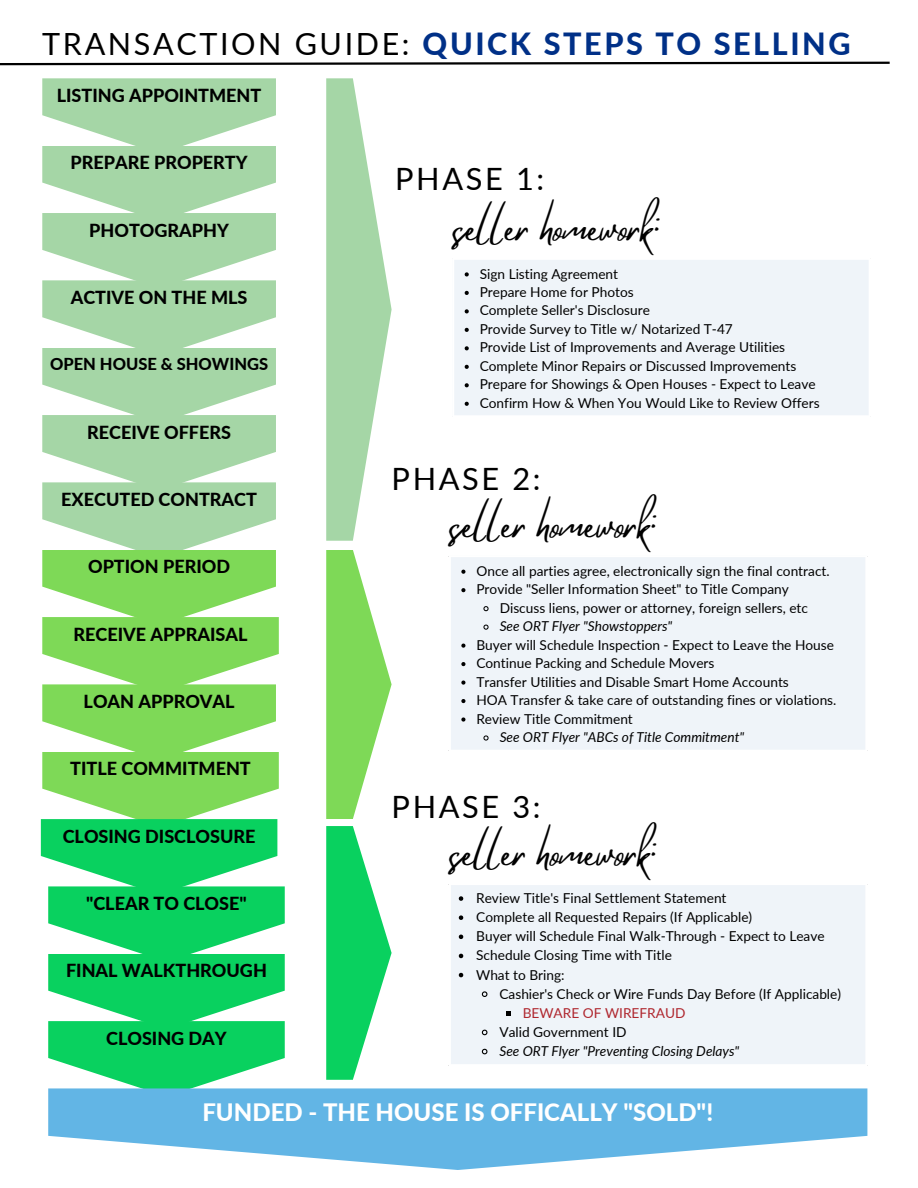
<style>
.page{position:relative;width:918px;height:1188px;background:#fff}
.page>*{position:absolute;margin:0;border:0;box-sizing:border-box;transform-origin:0 0}
.t1{font:38.7px "Mistrully";color:#000}
.t2{font:30.75px "Lato";letter-spacing:.085em;color:#000}
.t3{font:800 30.6px "Lato";letter-spacing:.085em;color:#003087}
.t4{font:800 24px "Lato";color:#fff}
.t5{font:800 18px "Lato";color:#000}
.t6{font:800 16.5px "Lato";color:#000}
.t7{font:13.65px "Lato";color:#000}
.t8{font:italic 13.65px "Lato";color:#000}
.t9{font:13.65px "Lato";color:#af272f}
.s1{font-weight:400;color:#000}
</style>
<div class="page">
<svg style="left:0;top:61px;width:890px;height:5px"></svg>
<svg style="left:41px;top:78px;width:244px;height:1010px"></svg>
<svg style="left:48px;top:1088px;width:819px;height:82px;fill:#62b5e5"></svg>
<svg style="left:326px;top:78px;width:66px;height:463px"></svg>
<div style="left:453px;top:259px;width:417px;height:158px;background:#eff4f9"></div>
<svg style="left:465px;top:272px;width:4px;height:4px"></svg>
<svg style="left:465px;top:291px;width:4px;height:4px"></svg>
<svg style="left:465px;top:309px;width:4px;height:4px"></svg>
<svg style="left:465px;top:328px;width:4px;height:4px"></svg>
<svg style="left:465px;top:346px;width:4px;height:4px"></svg>
<svg style="left:465px;top:365px;width:4px;height:4px"></svg>
<svg style="left:465px;top:383px;width:4px;height:4px"></svg>
<svg style="left:465px;top:402px;width:4px;height:4px"></svg>
<hr style="left:452px;top:260px;width:2px;height:155px;background:#fff">
<hr style="left:869px;top:260px;width:2px;height:155px;background:#fff">
<hr style="left:452px;top:258px;width:419px;height:2px;background:#fff">
<hr style="left:452px;top:415px;width:419px;height:2px;background:#fff">
<svg style="left:326px;top:550px;width:66px;height:269px"></svg>
<div style="left:450px;top:556px;width:417px;height:195px;background:#eff4f9"></div>
<svg style="left:461px;top:570px;width:4px;height:4px"></svg>
<svg style="left:461px;top:588px;width:4px;height:4px"></svg>
<svg style="left:483px;top:606px;width:6px;height:6px"></svg>
<svg style="left:483px;top:624px;width:6px;height:6px"></svg>
<svg style="left:461px;top:644px;width:4px;height:4px"></svg>
<svg style="left:461px;top:662px;width:4px;height:4px"></svg>
<svg style="left:461px;top:681px;width:4px;height:4px"></svg>
<svg style="left:461px;top:699px;width:4px;height:4px"></svg>
<svg style="left:461px;top:717px;width:4px;height:5px"></svg>
<svg style="left:483px;top:735px;width:6px;height:6px"></svg>
<hr style="left:449px;top:557px;width:2px;height:193px;background:#fff">
<hr style="left:865px;top:557px;width:2px;height:193px;background:#fff">
<hr style="left:449px;top:555px;width:418px;height:2px;background:#fff">
<hr style="left:449px;top:750px;width:418px;height:2px;background:#fff">
<svg style="left:326px;top:826px;width:66px;height:254px"></svg>
<div style="left:450px;top:884px;width:417px;height:181px;background:#eff4f9"></div>
<svg style="left:459px;top:896px;width:4px;height:5px"></svg>
<svg style="left:459px;top:915px;width:4px;height:5px"></svg>
<svg style="left:459px;top:935px;width:4px;height:4px"></svg>
<svg style="left:459px;top:954px;width:4px;height:4px"></svg>
<svg style="left:459px;top:973px;width:4px;height:4px"></svg>
<svg style="left:481px;top:991px;width:7px;height:6px"></svg>
<svg style="left:506px;top:1011px;width:5px;height:5px"></svg>
<svg style="left:481px;top:1029px;width:7px;height:7px"></svg>
<svg style="left:481px;top:1048px;width:7px;height:7px"></svg>
<hr style="left:449px;top:885px;width:2px;height:179px;background:#fff">
<hr style="left:865px;top:885px;width:2px;height:179px;background:#fff">
<hr style="left:449px;top:883px;width:418px;height:2px;background:#fff">
<hr style="left:449px;top:1064px;width:418px;height:2px;background:#fff">
<p class="t3" style="left:42px;top:24px;width:810px"><span class="s1">TRANSACTION GUIDE:</span> QUICK STEPS TO SELLING</p>
<p class="t5" style="left:57px;top:84px;width:206px">LISTING APPOINTMENT</p>
<p class="t5" style="left:71px;top:152px;width:179px">PREPARE PROPERTY</p>
<p class="t5" style="left:89px;top:219px;width:141px">PHOTOGRAPHY</p>
<p class="t5" style="left:71px;top:286px;width:178px">ACTIVE ON THE MLS</p>
<p class="t6" style="left:50px;top:354px;width:220px">OPEN HOUSE &amp; SHOWINGS</p>
<p class="t5" style="left:87px;top:421px;width:145px">RECEIVE OFFERS</p>
<p class="t5" style="left:61px;top:488px;width:197px">EXECUTED CONTRACT</p>
<p class="t5" style="left:88px;top:556px;width:144px">OPTION PERIOD</p>
<p class="t5" style="left:74px;top:623px;width:175px">RECEIVE APPRAISAL</p>
<p class="t5" style="left:84px;top:690px;width:152px">LOAN APPROVAL</p>
<p class="t5" style="left:70px;top:758px;width:182px">TITLE COMMITMENT</p>
<p class="t5" style="left:63px;top:825px;width:194px">CLOSING DISCLOSURE</p>
<p class="t5" style="left:86px;top:892px;width:162px">"CLEAR TO CLOSE"</p>
<p class="t5" style="left:66px;top:960px;width:202px">FINAL WALKTHROUGH</p>
<p class="t5" style="left:106px;top:1027px;width:122px">CLOSING DAY</p>
<p class="t2" style="left:395px;top:159px;width:150px">PHASE 1:</p>
<p class="t1" style="left:452px;top:198px;width:211px">seller homework:</p>
<p class="t7" style="left:480px;top:265px;width:140px">Sign Listing Agreement</p>
<p class="t7" style="left:480px;top:284px;width:156px">Prepare Home for Photos</p>
<p class="t7" style="left:480px;top:302px;width:172px">Complete Seller's Disclosure</p>
<p class="t7" style="left:480px;top:321px;width:255px">Provide Survey to Title w/ Notarized T-47</p>
<p class="t7" style="left:480px;top:339px;width:307px">Provide List of Improvements and Average Utilities</p>
<p class="t7" style="left:480px;top:357px;width:318px">Complete Minor Repairs or Discussed Improvements</p>
<p class="t7" style="left:480px;top:376px;width:337px">Prepare for Showings &amp; Open Houses - Expect to Leave</p>
<p class="t7" style="left:480px;top:394px;width:342px">Confirm How &amp; When You Would Like to Review Offers</p>
<p class="t2" style="left:392px;top:460px;width:150px">PHASE 2:</p>
<p class="t1" style="left:449px;top:495px;width:211px">seller homework:</p>
<p class="t7" style="left:476px;top:562px;width:355px">Once all parties agree, electronically sign the final contract.</p>
<p class="t7" style="left:476px;top:581px;width:314px">Provide "Seller Information Sheet" to Title Company</p>
<p class="t7" style="left:500px;top:599px;width:310px">Discuss liens, power or attorney, foreign sellers, etc</p>
<p class="t8" style="left:500px;top:618px;width:174px">See ORT Flyer "Showstoppers"</p>
<p class="t7" style="left:476px;top:636px;width:359px">Buyer will Schedule Inspection - Expect to Leave the House</p>
<p class="t7" style="left:476px;top:655px;width:240px">Continue Packing and Schedule Movers</p>
<p class="t7" style="left:476px;top:673px;width:314px">Transfer Utilities and Disable Smart Home Accounts</p>
<p class="t7" style="left:476px;top:692px;width:362px">HOA Transfer &amp; take care of outstanding fines or violations.</p>
<p class="t7" style="left:476px;top:710px;width:158px">Review Title Commitment</p>
<p class="t8" style="left:500px;top:729px;width:246px">See ORT Flyer "ABCs of Title Commitment"</p>
<p class="t2" style="left:392px;top:788px;width:150px">PHASE 3:</p>
<p class="t1" style="left:449px;top:823px;width:211px">seller homework:</p>
<p class="t7" style="left:476px;top:890px;width:252px">Review Title's Final Settlement Statement</p>
<p class="t7" style="left:476px;top:909px;width:278px">Complete all Requested Repairs (If Applicable)</p>
<p class="t7" style="left:476px;top:928px;width:350px">Buyer will Schedule Final Walk-Through - Expect to Leave</p>
<p class="t7" style="left:476px;top:947px;width:197px">Schedule Closing Time with Title</p>
<p class="t7" style="left:476px;top:966px;width:90px">What to Bring:</p>
<p class="t7" style="left:499px;top:985px;width:343px">Cashier's Check or Wire Funds Day Before (If Applicable)</p>
<p class="t9" style="left:523px;top:1004px;width:164px">BEWARE OF WIREFRAUD</p>
<p class="t7" style="left:499px;top:1023px;width:129px">Valid Government ID</p>
<p class="t8" style="left:499px;top:1043px;width:241px">See ORT Flyer "Preventing Closing Delays"</p>
<p class="t4" style="left:202px;top:1097px;width:512px">FUNDED - THE HOUSE IS OFFICALLY "SOLD"!</p>
</div>
